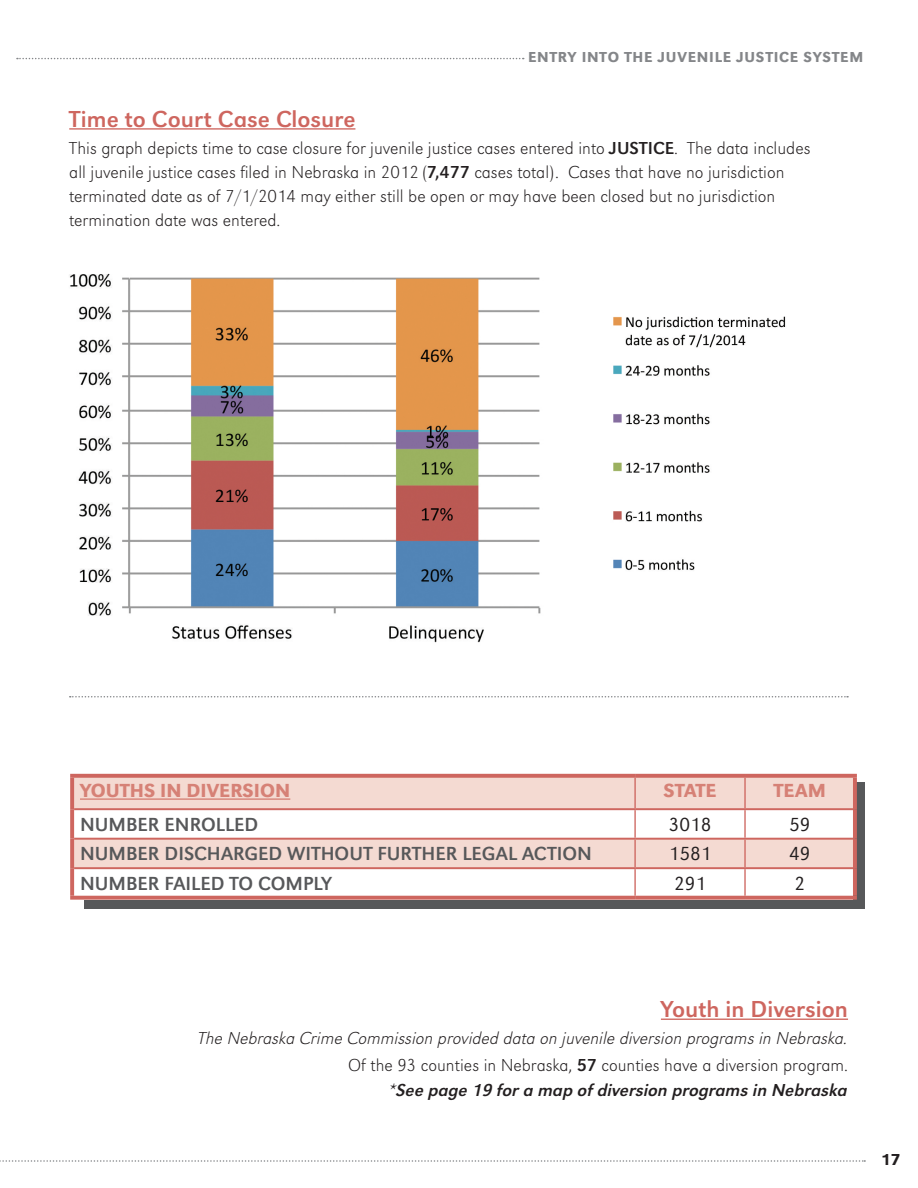
<style>
.page{position:relative;width:918px;height:1188px;background:#fff}
.page>*{position:absolute;margin:0;border:0;box-sizing:border-box;transform-origin:0 0}
.t1{font:24px "URW Grotesk";color:#ce665f}
.t2{font:19.65px "URW Grotesk";color:#57585a}
.t3{font:500 19.65px "URW Grotesk";color:#d68176}
.t4{font:300 19.65px "URW Grotesk";color:#231f20}
.t5{font:300 expanded 18px/24px "URW Grotesk";color:#231f20}
.t6{font:italic 300 expanded 18px/27px "URW Grotesk";color:#231f20;text-align:right}
.t7{font:italic 18px "URW Grotesk";color:#231f20}
.t8{font:500 16.5px "URW Grotesk";color:#231f20}
.t9{font:500 15px "URW Grotesk";letter-spacing:.05em;color:#848689}
.s1{font-weight:400;font-stretch:normal}
.s2{font-style:normal}
.s3{font-weight:400;font-style:normal;font-stretch:normal}
</style>
<div class="page">
<svg style="left:0;top:1160px;width:865px;height:2px"></svg>
<svg style="left:17px;top:58px;width:507px;height:1px"></svg>
<svg style="left:70px;top:696px;width:778px;height:2px"></svg>
<div style="left:84px;top:782px;width:781px;height:126px;background:#57585a"></div>
<hr style="left:661px;top:1019px;width:187px;height:1px;background:#ce665f">
<hr style="left:69px;top:128px;width:286px;height:2px;background:#ce665f">
<img style="left:69px;top:273px;width:472px;height:370px">
<img style="left:613px;top:316px;width:173px;height:255px">
<div style="left:70px;top:774px;width:783px;height:126px;background:#fff"></div>
<svg style="left:74px;top:778px;width:779px;height:89px;fill:#f4dad2"></svg>
<svg style="left:70px;top:774px;width:565px;height:4px;background:#d06d66"></svg>
<svg style="left:70px;top:778px;width:4px;height:31px"></svg>
<svg style="left:635px;top:774px;width:110px;height:4px"></svg>
<svg style="left:745px;top:774px;width:112px;height:4px"></svg>
<hr style="left:853px;top:778px;width:4px;height:31px;background:#ce665f">
<svg style="left:70px;top:809px;width:4px;height:30px"></svg>
<hr style="left:853px;top:809px;width:4px;height:30px;background:#ce665f">
<svg style="left:70px;top:839px;width:4px;height:29px"></svg>
<hr style="left:853px;top:839px;width:4px;height:29px;background:#ce665f">
<svg style="left:70px;top:868px;width:4px;height:28px"></svg>
<hr style="left:853px;top:868px;width:4px;height:28px;background:#ce665f">
<svg style="left:70px;top:896px;width:565px;height:4px;background:#d2736c"></svg>
<svg style="left:635px;top:896px;width:110px;height:4px"></svg>
<svg style="left:745px;top:896px;width:112px;height:4px"></svg>
<hr style="left:634px;top:778px;width:2px;height:30px;background:#ce665f">
<hr style="left:744px;top:778px;width:2px;height:30px;background:#ce665f">
<hr style="left:634px;top:810px;width:2px;height:28px;background:#ce665f">
<hr style="left:744px;top:810px;width:2px;height:28px;background:#ce665f">
<hr style="left:634px;top:840px;width:2px;height:27px;background:#ce665f">
<hr style="left:744px;top:840px;width:2px;height:27px;background:#ce665f">
<hr style="left:634px;top:869px;width:2px;height:27px;background:#ce665f">
<hr style="left:744px;top:869px;width:2px;height:27px;background:#ce665f">
<hr style="left:74px;top:808px;width:561px;height:2px;background:#ce665f">
<hr style="left:635px;top:808px;width:110px;height:2px;background:#ce665f">
<hr style="left:745px;top:808px;width:108px;height:2px;background:#ce665f">
<hr style="left:74px;top:838px;width:561px;height:2px;background:#ce665f">
<hr style="left:635px;top:838px;width:110px;height:2px;background:#ce665f">
<hr style="left:745px;top:838px;width:108px;height:2px;background:#ce665f">
<hr style="left:74px;top:867px;width:561px;height:2px;background:#ce665f">
<hr style="left:635px;top:867px;width:110px;height:2px;background:#ce665f">
<hr style="left:745px;top:867px;width:108px;height:2px;background:#ce665f">
<hr style="left:80px;top:798px;width:210px;height:2px;background:#d68176">
<p class="t9" style="left:528px;top:48px;width:337px">ENTRY INTO THE JUVENILE JUSTICE SYSTEM</p>
<h1 class="t1" style="left:69px;top:105px;width:288px">Time to Court Case Closure</h1>
<p class="t5" style="left:69px;top:136px;width:743px">This graph depicts time to case closure for juvenile justice cases entered into <span class="s1">JUSTICE</span>. The data includes all juvenile justice cases filed in Nebraska in 2012 (<span class="s1">7,477</span> cases total). Cases that have no jurisdiction terminated date as of 7/1/2014 may either still be open or may have been closed but no jurisdiction termination date was entered.</p>
<p class="t3" style="left:80px;top:779px;width:212px">YOUTHS IN DIVERSION</p>
<p class="t3" style="left:663px;top:779px;width:55px">STATE</p>
<p class="t3" style="left:774px;top:779px;width:54px">TEAM</p>
<p class="t2" style="left:80px;top:813px;width:180px">NUMBER ENROLLED</p>
<p class="t4" style="left:669px;top:813px;width:44px">3018</p>
<p class="t4" style="left:789px;top:813px;width:23px">59</p>
<p class="t2" style="left:80px;top:842px;width:513px">NUMBER DISCHARGED WITHOUT FURTHER LEGAL ACTION</p>
<p class="t4" style="left:669px;top:843px;width:44px">1581</p>
<p class="t4" style="left:789px;top:843px;width:23px">49</p>
<p class="t2" style="left:80px;top:872px;width:253px">NUMBER FAILED TO COMPLY</p>
<p class="t4" style="left:674px;top:872px;width:34px">291</p>
<p class="t4" style="left:795px;top:872px;width:12px">2</p>
<h1 class="t1" style="left:661px;top:995px;width:189px">Youth in Diversion</h1>
<p class="t6" style="left:198px;top:1024px;width:651px">The Nebraska Crime Commission provided data on juvenile diversion programs in Nebraska.<br><span class="s2">Of the 93 counties in Nebraska,</span> <span class="s3">57</span> <span class="s2">counties have a diversion program.</span></p>
<p class="t7" style="left:389px;top:1079px;width:460px">*See page 19 for a map of diversion programs in Nebraska</p>
<p class="t8" style="left:881px;top:1149px;width:21px">17</p>
</div>
